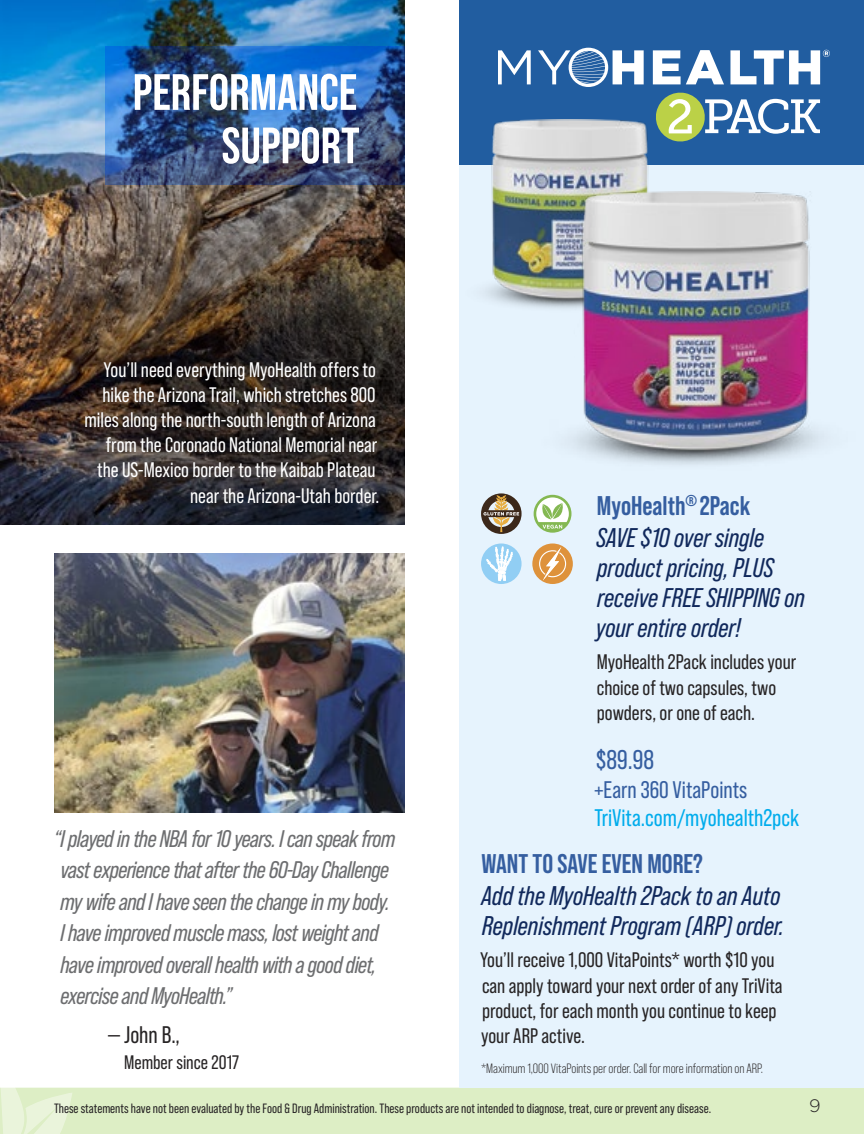
<style>
.page{position:relative;width:864px;height:1134px;background:#fff}
.page>*{position:absolute;margin:0;border:0;box-sizing:border-box;transform-origin:0 0}
.t1{font:700 51px/53.4px "Bebas Neue Pro";color:#fff;text-align:right}
.t2{font:italic 27px/30.6px "Bebas Neue Pro";color:#11295c}
.t3{font:700 27px "Bebas Neue Pro";color:#355ea0}
.t4{font:27px "Bebas Neue Pro";color:#355ea0}
.t5{font:italic 24px/31.5px "Bebas Neue Pro";letter-spacing:-.02em;color:#6d6e70}
.t6{font:24px "Bebas Neue Pro";color:#00acec}
.t7{font:24px "Bebas Neue Pro";color:#355ea0}
.t8{font:24px "Bebas Neue Pro";color:#272425}
.t9{font:21px/25.2px "Bebas Neue Pro";color:#fff;text-align:right}
.t10{font:21px/25.2px "Bebas Neue Pro";color:#272425}
.t11{font:19.5px "Bebas Neue Pro";color:#272425}
.t12{font:300 18px "Gotham";color:#272425}
.t13{font:13.5px "Bebas Neue Pro";color:#272425}
.t14{font:13.5px "Bebas Neue Pro";letter-spacing:-.005em;color:#272425}
.s1{font-weight:700;font-style:normal;color:#355ea0}
</style>
<div class="page">
<div style="left:0;top:1085px;width:864px;height:49px;background:#ddeec5"></div>
<svg style="left:0;top:1087px;width:72px;height:47px"></svg>
<hr style="left:0;top:1084px;width:864px;height:3px;background:#fff">
<img style="left:0;top:0;width:405px;height:525px">
<img style="left:24px;top:122px;width:381px;height:403px">
<img style="left:54px;top:553px;width:351px;height:259px">
<img style="left:106px;top:46px;width:299px;height:139px">
<div style="left:459px;top:120px;width:405px;height:968px;background:#e6f3fd"></div>
<div style="left:459px;top:0;width:405px;height:164px;background:#215da0"></div>
<div style="left:481px;top:493px;width:41px;height:41px;border:7px solid #3c281a;border-radius:50%"></div>
<svg style="left:483px;top:495px;width:36px;height:37px"></svg>
<div style="left:534px;top:495px;width:37px;height:38px;background:#84b852;border-radius:50%"></div>
<svg style="left:536px;top:497px;width:33px;height:32px"></svg>
<div style="left:481px;top:544px;width:41px;height:40px;background:#91cef4;border-radius:50%"></div>
<svg style="left:486px;top:547px;width:27px;height:34px"></svg>
<div style="left:532px;top:544px;width:41px;height:40px;background:#de923b;border-radius:50%"></div>
<svg style="left:539px;top:547px;width:27px;height:34px"></svg>
<img style="left:460px;top:120px;width:220px;height:188px">
<img style="left:537px;top:192px;width:287px;height:273px">
<svg style="left:498px;top:50px;width:33px;height:34px"></svg>
<svg style="left:653px;top:50px;width:71px;height:34px"></svg>
<svg style="left:538px;top:48px;width:106px;height:39px"></svg>
<svg style="left:654px;top:92px;width:166px;height:52px"></svg>
<svg style="left:730px;top:50px;width:100px;height:34px"></svg>
<h1 class="t1" style="left:133px;top:65px;width:228px">PERFORMANCE<br>SUPPORT</h1>
<p class="t9" style="left:84px;top:357px;width:296px">You’ll need everything MyoHealth offers to hike the Arizona Trail, which stretches 800 miles along the north-south length of Arizona from the Coronado National Memorial near the US-Mexico border to the Kaibab Plateau near the Arizona-Utah border.</p>
<p class="t5" style="left:54px;top:822px;width:343px">“I played in the NBA for 10 years. I can speak from vast experience that after the 60-Day Challenge my wife and I have seen the change in my body.<br>I have improved muscle mass, lost weight and have improved overall health with a good diet, exercise and MyoHealth.”</p>
<p class="t8" style="left:108px;top:1021px;width:73px">— John B.,</p>
<p class="t11" style="left:124px;top:1051px;width:116px">Member since 2017</p>
<p class="t2" style="left:596px;top:491px;width:211px"><span class="s1">MyoHealth</span><sup>®</sup> <span class="s1">2Pack<br></span>SAVE $10 over single product pricing, PLUS receive FREE SHIPPING on your entire order!</p>
<p class="t10" style="left:597px;top:649px;width:201px">MyoHealth 2Pack includes your choice of two capsules, two powders, or one of each.</p>
<p class="t4" style="left:596px;top:744px;width:60px">$89.98</p>
<p class="t7" style="left:594px;top:776px;width:155px">+Earn 360 VitaPoints</p>
<p class="t6" style="left:594px;top:805px;width:206px">TriVita.com/myohealth2pck</p>
<p class="t3" style="left:482px;top:848px;width:223px">WANT TO SAVE EVEN MORE?</p>
<p class="t2" style="left:481px;top:881px;width:304px;line-height:30px">Add the MyoHealth 2Pack to an Auto<br>Replenishment Program (ARP) order.</p>
<p class="t10" style="left:480px;top:947px;width:304px">You’ll receive 1,000 VitaPoints* worth $10 you can apply toward your next order of any TriVita product, for each month you continue to keep your ARP active.</p>
<p class="t14" style="left:481px;top:1061px;width:283px">*Maximum 1,000 VitaPoints per order. Call for more information on ARP.</p>
<p class="t13" style="left:54px;top:1101px;width:659px">These statements have not been evaluated by the Food &amp; Drug Administration. These products are not intended to diagnose, treat, cure or prevent any disease.</p>
<p class="t12" style="left:809px;top:1095px;width:13px">9</p>
</div>
